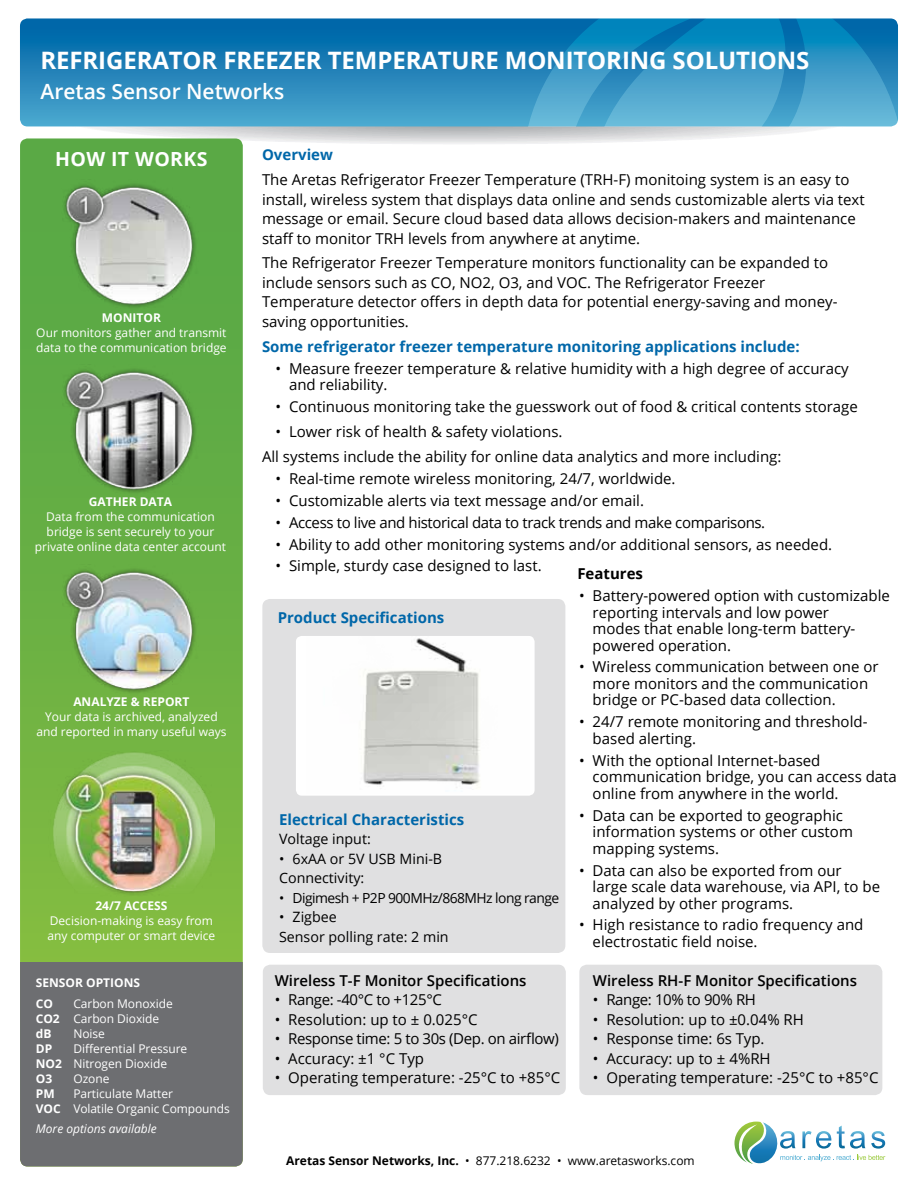
<style>
.page{position:relative;width:918px;height:1188px;background:#fff}
.page>*{position:absolute;margin:0;border:0;box-sizing:border-box;transform-origin:0 0}
.t1{font:700 24px "Open Sans";letter-spacing:-.005em;color:#fff}
.t2{font:600 21px "Open Sans";color:#fff}
.t3{font:700 19.5px "Open Sans";letter-spacing:.02em;color:#fff}
.t4{font:15px/16.5px "Open Sans";color:#000}
.t5{font:15px "Open Sans";letter-spacing:-.025em;color:#000}
.t6{font:700 15px "Open Sans";color:#0067a9}
.t7{font:600 15px "Open Sans";color:#000}
.t8{font:700 15px "Open Sans";color:#000}
.t9{font:14.25px/19.5px "Open Sans";color:#000}
.t10{font:13.8px "Open Sans";letter-spacing:-.04em;color:#000}
.t11{font:12px/15px "Open Sans";color:#fff}
.t12{font:700 12px/20.4px "Open Sans";color:#fff}
.t13{font:12px "Open Sans";color:#000}
.t14{font:italic 12px "Open Sans";color:#fff}
.s1{font-weight:700}
</style>
<div class="page">
<svg style="left:20px;top:18px;width:873px;height:108px;background:#2f8bbd"></svg>
<svg style="left:69px;top:19px;width:829px;height:125px;background:#4197c3"></svg>
<div style="left:262px;top:599px;width:303px;height:354px;background:#e0e0e1;border-radius:8px"></div>
<div style="left:296px;top:636px;width:239px;height:160px;background:#fff;border-radius:6px"></div>
<svg style="left:20px;top:138px;width:223px;height:824px;background:#69b044"></svg>
<div style="left:20px;top:962px;width:223px;height:205px;background:#6d6e71"></div>
<img style="left:61px;top:180px;width:141px;height:133px">
<img style="left:61px;top:565px;width:141px;height:133px">
<img style="left:61px;top:364px;width:141px;height:133px">
<img style="left:48px;top:750px;width:167px;height:167px">
<svg style="left:734px;top:1122px;width:151px;height:42px"></svg>
<div style="left:263px;top:965px;width:303px;height:130px;background:#e0e0e1;border-radius:8px"></div>
<div style="left:579px;top:965px;width:303px;height:130px;background:#e0e0e1;border-radius:8px"></div>
<img style="left:363px;top:638px;width:117px;height:150px">
<h1 class="t1" style="left:40px;top:43px;width:768px">Refrigerator Freezer Temperature monitoring Solutions</h1>
<h2 class="t2" style="left:40px;top:77px;width:245px">Aretas Sensor Networks</h2>
<h3 class="t3" style="left:55px;top:145px;width:152px">How it Works</h3>
<p class="t12" style="left:102px;top:307px;width:58px">Monitor</p>
<p class="t11" style="left:36px;top:324px;width:192px">Our monitors gather and transmit data to the communication bridge</p>
<p class="t12" style="left:89px;top:491px;width:85px">Gath er Data</p>
<p class="t11" style="left:35px;top:509px;width:193px;text-align:center">Data from the communication bridge is sent securely to your private online data center account</p>
<p class="t12" style="left:73px;top:691px;width:118px">Analyze &amp; Report</p>
<p class="t11" style="left:36px;top:709px;width:192px;text-align:center">Your data is archived, analyzed and reported in many useful ways</p>
<p class="t12" style="left:95px;top:895px;width:67px">24/7 Access</p>
<p class="t11" style="left:48px;top:913px;width:169px">Decision-making is easy from any computer or smart device</p>
<p class="t12" style="left:36px;top:972px;width:105px">Sensor Options<br>CO</p>
<p class="t11" style="left:36px;top:995px;width:139px;text-indent:37px">Carbon Monoxide<br><span class="s1">CO2</span> Carbon Dioxide <span class="s1">dB</span></p>
<p class="t11" style="left:73px;top:1025px;width:33px">Noise</p>
<p class="t11" style="left:36px;top:1040px;width:153px;text-indent:37px">Differential Pressure<br><span class="s1">NO2</span> Nitrogen Dioxide<br><span class="s1">O3</span></p>
<p class="t12" style="left:36px;top:1038px;width:16px">DP</p>
<p class="t11" style="left:73px;top:1070px;width:38px">Ozone</p>
<p class="t12" style="left:36px;top:1083px;width:10px">PM</p>
<p class="t11" style="left:73px;top:1085px;width:101px">Particulate Matter</p>
<p class="t12" style="left:36px;top:1098px;width:17px">VOC</p>
<p class="t11" style="left:73px;top:1100px;width:158px">Volatile Organic Compounds</p>
<p class="t14" style="left:36px;top:1120px;width:122px">More options available</p>
<p class="t6" style="left:262px;top:144px;width:72px">Overview</p>
<p class="t4" style="left:262px;top:169px;width:604px;line-height:19.5px">The Aretas Refrigerator Freezer Temperature (TRH-F) monitoing system is an easy to install, wireless system that displays data online and sends customizable alerts via text message or email. Secure cloud based data allows decision-makers and maintenance staff to monitor TRH levels from anywhere at anytime.</p>
<p class="t4" style="left:262px;top:253px;width:577px;line-height:19.5px">The Refrigerator Freezer Temperature monitors functionality can be expanded to include sensors such as CO, NO2, O3, and VOC. The Refrigerator Freezer Temperature detector offers in depth data for potential energy-saving and money&shy;saving opportunities.</p>
<p class="t6" style="left:262px;top:336px;width:539px">Some refrigerator freezer temperature monitoring applications include:</p>
<p class="t4" style="left:289px;top:360px;width:561px;text-indent:-14px">• Measure freezer temperature &amp; relative humidity with a high degree of accuracy and reliability.</p>
<p class="t4" style="left:276px;top:398px;width:584px">• Continuous monitoring take the guesswork out of food &amp; critical contents storage</p>
<p class="t4" style="left:262px;top:419px;width:521px;line-height:24.9px;text-indent:14px">• Lower risk of health &amp; safety violations.<br>All systems include the ability for online data analytics and more including:</p>
<p class="t4" style="left:276px;top:470px;width:402px">• Real-time remote wireless monitoring, 24/7, worldwide.</p>
<p class="t4" style="left:276px;top:492px;width:370px">• Customizable alerts via text message and/or email.</p>
<p class="t5" style="left:276px;top:512px;width:491px">• Access to live and historical data to track trends and make comparisons.</p>
<p class="t4" style="left:276px;top:535px;width:558px">• Ability to add other monitoring systems and/or additional sensors, as needed.</p>
<p class="t4" style="left:276px;top:557px;width:268px">• Simple, sturdy case designed to last.</p>
<p class="t6" style="left:278px;top:607px;width:168px">Product Specifications</p>
<p class="t8" style="left:577px;top:563px;width:67px">Features</p>
<p class="t4" style="left:593px;top:587px;width:299px;text-indent:-14px">• Battery-powered option with customizable reporting intervals and low power<br>modes that enable long-term battery&shy;powered operation.</p>
<p class="t4" style="left:593px;top:658px;width:287px;text-indent:-14px">• Wireless communication between one or more monitors and the communication bridge or PC-based data collection.</p>
<p class="t4" style="left:593px;top:713px;width:276px;text-indent:-14px">• 24/7 remote monitoring and threshold&shy;based alerting.</p>
<p class="t4" style="left:593px;top:752px;width:306px;text-indent:-14px">• With the optional Internet-based communication bridge, you can access data online from anywhere in the world.</p>
<p class="t4" style="left:593px;top:807px;width:262px;text-indent:-14px">• Data can be exported to geographic information systems or other custom mapping systems.</p>
<p class="t4" style="left:593px;top:861px;width:289px;text-indent:-14px">• Data can also be exported from our large scale data warehouse, via API, to be analyzed by other programs.</p>
<p class="t4" style="left:593px;top:916px;width:272px;text-indent:-14px">• High resistance to radio frequency and electrostatic field noise.</p>
<p class="t6" style="left:279px;top:809px;width:187px">Electrical Characteristics</p>
<p class="t9" style="left:279px;top:829px;width:93px">Voltage input:</p>
<p class="t9" style="left:279px;top:849px;width:165px">• 6xAA or 5V USB Mini-B<br>Connectivity:</p>
<p class="t10" style="left:279px;top:888px;width:282px">• Digimesh + P2P 900MHz/868MHz long range</p>
<p class="t9" style="left:279px;top:907px;width:171px">• Zigbee<br>Sensor polling rate: 2 min</p>
<p class="t7" style="left:275px;top:970px;width:253px">Wireless T-F Monitor Specifications</p>
<p class="t5" style="left:275px;top:990px;width:169px">• Range: -40°C to +125°C</p>
<p class="t4" style="left:275px;top:1011px;width:204px">• Resolution: up to ± 0.025°C</p>
<p class="t5" style="left:275px;top:1029px;width:286px">• Response time: 5 to 30s (Dep. on airflow)</p>
<p class="t4" style="left:275px;top:1050px;width:151px">• Accuracy: ±1 °C Typ</p>
<p class="t4" style="left:275px;top:1069px;width:287px">• Operating temperature: -25°C to +85°C</p>
<p class="t7" style="left:593px;top:970px;width:266px">Wireless RH-F Monitor Specifications</p>
<p class="t5" style="left:593px;top:990px;width:165px">• Range: 10% to 90% RH</p>
<p class="t4" style="left:593px;top:1011px;width:213px">• Resolution: up to ±0.04% RH</p>
<p class="t4" style="left:593px;top:1030px;width:173px">• Response time: 6s Typ.</p>
<p class="t4" style="left:593px;top:1050px;width:179px">• Accuracy: up to ± 4%RH</p>
<p class="t4" style="left:593px;top:1069px;width:287px">• Operating temperature: -25°C to +85°C</p>
<p class="t13" style="left:286px;top:1152px;width:410px"><span class="s1">Aretas Sensor N etworks, I nc.</span> • 877.218.6232 • www.aretasworks.com</p>
</div>
